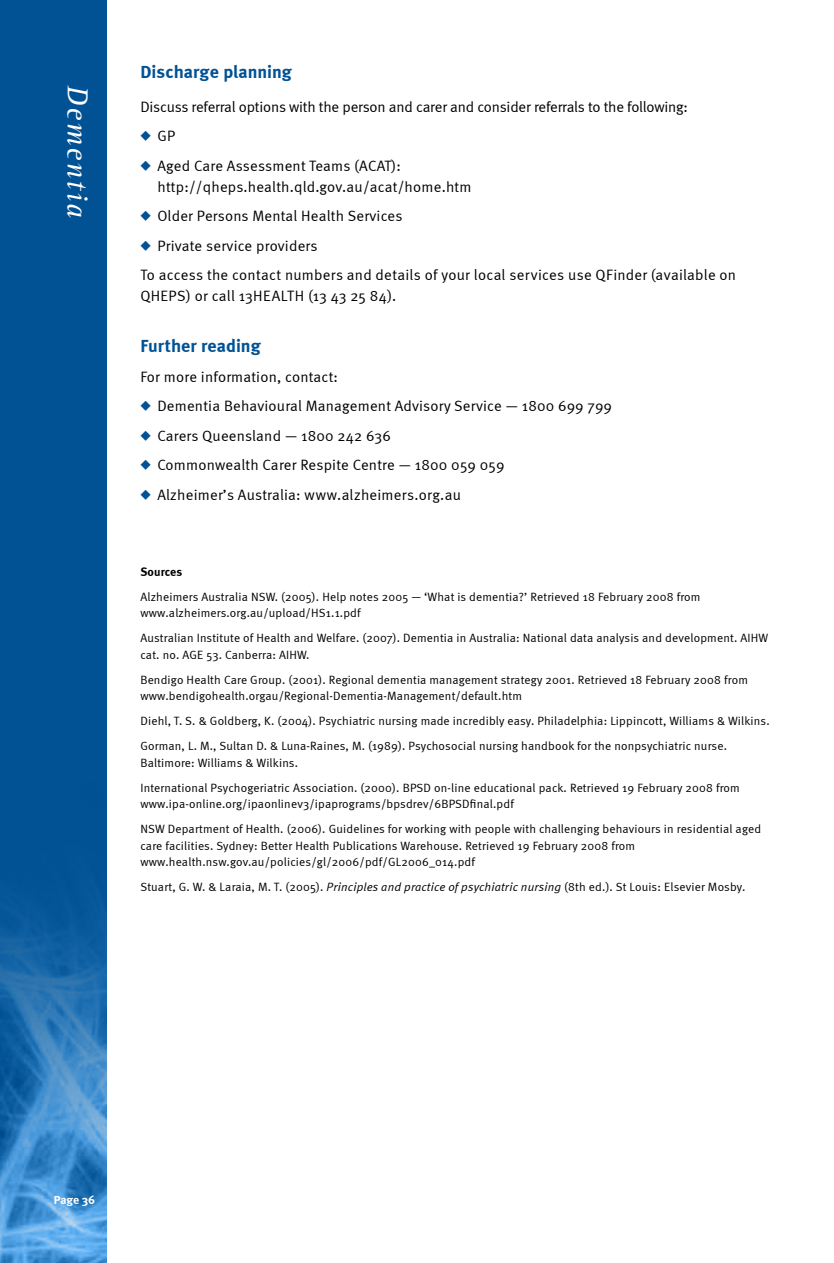
<style>
.page{position:relative;width:834px;height:1263px;background:#fff}
.page>*{position:absolute;margin:0;border:0;box-sizing:border-box;transform-origin:0 0}
.t1{font:italic 29.7px "Agfa Rotis Serif";letter-spacing:.075em;color:#fff}
.t2{font:700 18px "Meta";color:#005295}
.t3{font:15px/21px "Meta Normal";letter-spacing:.015em;color:#000}
.t4{font:15px "Meta Normal";letter-spacing:-.01em;color:#000}
.t5{font:12px/16.5px "Meta Normal";letter-spacing:.015em;color:#000}
.t6{font:700 12px "Meta";letter-spacing:.01em;color:#000}
.t7{font:700 12px "Meta";letter-spacing:-.005em;color:#fff}
.s1{color:#005295}
.s2{font-style:italic}
</style>
<div class="page">
<img style="left:0;top:0;width:106px;height:1263px">
<h1 class="t1" style="left:96px;top:85px;width:134px;rotate:90deg">Dementia</h1>
<h2 class="t2" style="left:140px;top:61px;width:153px">Discharge planning</h2>
<p class="t4" style="left:140px;top:98px;width:549px">Discuss referral options with the person and carer and consider referrals to the following:</p>
<p class="t3" style="left:140px;top:125px;width:36px"><span class="s1">◆</span> GP</p>
<p class="t3" style="left:157px;top:155px;width:315px;text-indent:-17px"><span class="s1">◆</span> Aged Care Assessment Teams (ACAT): http://qheps.health.qld.gov.au/acat/home.htm</p>
<p class="t3" style="left:140px;top:205px;width:263px"><span class="s1">◆</span> Older Persons Mental Health Services</p>
<p class="t3" style="left:140px;top:231px;width:597px;line-height:29.5px"><span class="s1">◆</span> Private service providers<br>To access the contact numbers and details of your local services use QFinder (available on</p>
<p class="t3" style="left:140px;top:285px;width:257px">QHEPS) or call 13HEALTH (13 43 25 84).</p>
<h2 class="t2" style="left:140px;top:335px;width:122px">Further reading</h2>
<p class="t3" style="left:140px;top:366px;width:199px">For more information, contact:</p>
<p class="t3" style="left:140px;top:395px;width:473px"><span class="s1">◆</span> Dementia Behavioural Management Advisory Service — 1800 699 799</p>
<p class="t3" style="left:140px;top:425px;width:252px"><span class="s1">◆</span> Carers Queensland — 1800 242 636</p>
<p class="t3" style="left:140px;top:454px;width:365px"><span class="s1">◆</span> Commonwealth Carer Respite Centre — 1800 059 059</p>
<p class="t3" style="left:140px;top:484px;width:322px"><span class="s1">◆</span> Alzheimer’s Australia: www.alzheimers.org.au</p>
<p class="t6" style="left:140px;top:564px;width:43px">Sources</p>
<p class="t5" style="left:140px;top:588px;width:561px">Alzheimers Australia NSW. (2005). Help notes 2005 — ‘What is dementia?’ Retrieved 18 February 2008 from www.alzheimers.org.au/upload/HS1.1.pdf</p>
<p class="t5" style="left:140px;top:629px;width:629px">Australian Institute of Health and Welfare. (2007). Dementia in Australia: National data analysis and development. AIHW cat. no. AGE 53. Canberra: AIHW.</p>
<p class="t5" style="left:140px;top:671px;width:609px">Bendigo Health Care Group. (2001). Regional dementia management strategy 2001. Retrieved 18 February 2008 from www.bendigohealth.orgau/Regional-Dementia-Management/default.htm</p>
<p class="t5" style="left:140px;top:708px;width:630px;line-height:25px">Diehl, T. S. &amp; Goldberg, K. (2004). Psychiatric nursing made incredibly easy. Philadelphia: Lippincott, Williams &amp; Wilkins.<br>Gorman, L. M., Sultan D. &amp; Luna-Raines, M. (1989). Psychosocial nursing handbook for the nonpsychiatric nurse.</p>
<p class="t5" style="left:140px;top:750px;width:601px;line-height:25px">Baltimore: Williams &amp; Wilkins.<br>International Psychogeriatric Association. (2000). BPSD on-line educational pack. Retrieved 19 February 2008 from</p>
<p class="t5" style="left:140px;top:791px;width:622px;line-height:25px">www.ipa-online.org/ipaonlinev3/ipaprograms/bpsdrev/6BPSDfinal.pdf<br>NSW Department of Health. (2006). Guidelines for working with people with challenging behaviours in residential aged</p>
<p class="t5" style="left:140px;top:837px;width:496px">care facilities. Sydney: Better Health Publications Warehouse. Retrieved 19 February 2008 from www.health.nsw.gov.au/policies/gl/2006/pdf/GL2006_014.pdf</p>
<p class="t5" style="left:140px;top:879px;width:606px">Stuart, G. W. &amp; Laraia, M. T. (2005). <span class="s2">Principles and practice of psychiatric nursing</span> (8th ed.). St Louis: Elsevier Mosby.</p>
<p class="t7" style="left:54px;top:1193px;width:43px">Page 36</p>
</div>
